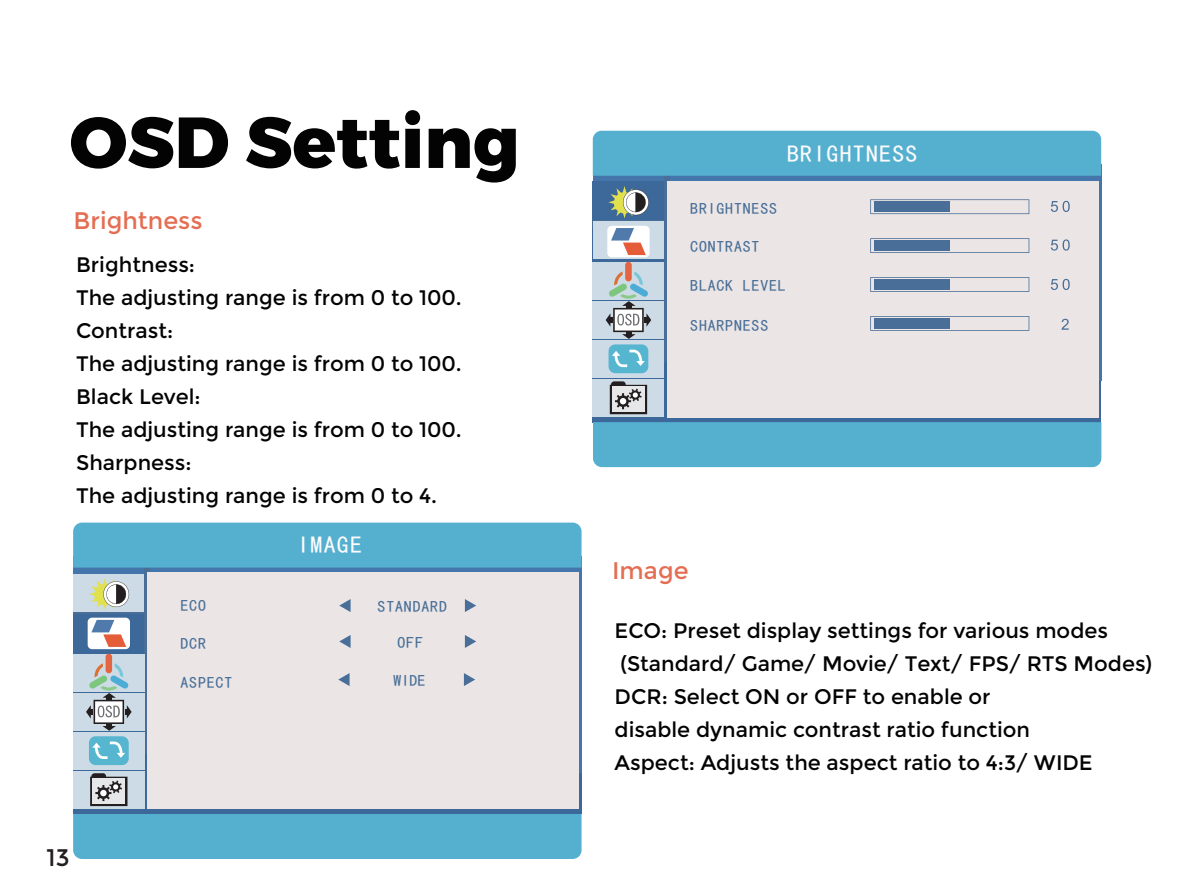
<style>
.page{position:relative;width:1191px;height:893px;background:#fff}
.page>*{position:absolute;margin:0;border:0;box-sizing:border-box;transform-origin:0 0}
.t1{font:800 72px "Montserrat";color:#030303}
.t2{font:24px "Montserrat";color:#e46e53}
.t3{font:24px "Sim Hei";letter-spacing:.05em;color:#fbfbfc}
.t4{font:24px "Montserrat";color:#231f20}
.t5{font:21px/33px "Montserrat";color:#030303}
.t6{font:15.9px "Sim Hei";letter-spacing:.05em;color:#496f98}
</style>
<div class="page">
<svg style="left:73px;top:556px;width:509px;height:23px;background:#5f87b4"></svg>
<svg style="left:73px;top:612px;width:72px;height:3px"></svg>
<div style="left:74px;top:574px;width:71px;height:38px;background:#cddbe6"></div>
<div style="left:73px;top:615px;width:508px;height:199px;background:#3c689a"></div>
<div style="left:576px;top:573px;width:6px;height:199px;background:#4475ab"></div>
<div style="left:145px;top:554px;width:5px;height:199px;background:#496f98"></div>
<div style="left:73px;top:654px;width:71px;height:37px;background:#cddbe6"></div>
<div style="left:73px;top:693px;width:71px;height:38px;background:#cddbe6"></div>
<div style="left:73px;top:732px;width:71px;height:38px;background:#cddbe6"></div>
<div style="left:73px;top:771px;width:71px;height:38px;background:#cddbe6"></div>
<div style="left:147px;top:573px;width:432px;height:236px;background:#ebe5e5"></div>
<div style="left:73px;top:523px;width:508px;height:45px;background:#55b0d0"></div>
<div style="left:73px;top:814px;width:508px;height:45px;background:#55b0d0"></div>
<svg style="left:89px;top:578px;width:40px;height:32px"></svg>
<div style="left:88px;top:618px;width:42px;height:31px;background:#fff;border-radius:4px"></div>
<svg style="left:91px;top:620px;width:35px;height:27px"></svg>
<div style="left:106px;top:654px;width:6px;height:19px;background:#e36542;border-radius:3px"></div>
<svg style="left:86px;top:663px;width:46px;height:68px"></svg>
<div style="left:89px;top:736px;width:40px;height:29px;background:#56b5cf;border-radius:7px"></div>
<svg style="left:92px;top:741px;width:33px;height:18px"></svg>
<svg style="left:90px;top:773px;width:37px;height:33px"></svg>
<svg style="left:339px;top:599px;width:11px;height:13px"></svg>
<svg style="left:465px;top:599px;width:11px;height:13px"></svg>
<svg style="left:339px;top:635px;width:11px;height:13px"></svg>
<svg style="left:465px;top:635px;width:11px;height:13px"></svg>
<svg style="left:338px;top:673px;width:11px;height:13px"></svg>
<svg style="left:464px;top:673px;width:11px;height:13px"></svg>
<div style="left:593px;top:164px;width:508px;height:24px;background:#4475ab"></div>
<div style="left:593px;top:181px;width:508px;height:241px;background:#3c689a"></div>
<div style="left:593px;top:221px;width:71px;height:38px;background:#cddbe6"></div>
<svg style="left:1098px;top:181px;width:3px;height:199px"></svg>
<div style="left:664px;top:163px;width:5px;height:199px;background:#496f98"></div>
<div style="left:593px;top:262px;width:71px;height:38px;background:#cddbe6"></div>
<div style="left:593px;top:301px;width:71px;height:38px;background:#cddbe6"></div>
<div style="left:593px;top:340px;width:71px;height:38px;background:#cddbe6"></div>
<div style="left:593px;top:379px;width:71px;height:38px;background:#cddbe6"></div>
<div style="left:667px;top:181px;width:431px;height:236px;background:#ebe5e5"></div>
<div style="left:593px;top:131px;width:508px;height:45px;background:#55b0d0"></div>
<div style="left:593px;top:422px;width:508px;height:45px;background:#55b0d0"></div>
<svg style="left:608px;top:186px;width:41px;height:32px"></svg>
<div style="left:607px;top:226px;width:42px;height:31px;background:#fff;border-radius:4px"></div>
<svg style="left:611px;top:228px;width:35px;height:27px"></svg>
<div style="left:625px;top:262px;width:6px;height:19px;background:#e36542;border-radius:3px"></div>
<svg style="left:605px;top:271px;width:46px;height:68px"></svg>
<div style="left:608px;top:344px;width:40px;height:29px;background:#56b5cf;border-radius:7px"></div>
<svg style="left:612px;top:350px;width:33px;height:17px"></svg>
<svg style="left:610px;top:381px;width:37px;height:33px"></svg>
<svg style="left:870px;top:316px;width:159px;height:15px"></svg>
<div style="left:874px;top:318px;width:75px;height:10px;background:#496f98"></div>
<svg style="left:870px;top:277px;width:159px;height:15px"></svg>
<div style="left:874px;top:279px;width:75px;height:11px;background:#496f98"></div>
<svg style="left:870px;top:238px;width:159px;height:15px"></svg>
<div style="left:874px;top:241px;width:75px;height:10px;background:#496f98"></div>
<svg style="left:870px;top:199px;width:159px;height:15px"></svg>
<div style="left:874px;top:202px;width:75px;height:10px;background:#496f98"></div>
<svg style="left:1050px;top:201px;width:19px;height:11px"></svg>
<svg style="left:1050px;top:239px;width:19px;height:12px"></svg>
<svg style="left:1050px;top:279px;width:19px;height:11px"></svg>
<svg style="left:1061px;top:319px;width:7px;height:11px"></svg>
<h1 class="t1" style="left:70px;top:98px;width:452px">OSD Setting</h1>
<p class="t2" style="left:74px;top:207px;width:130px">Brightness</p>
<p class="t5" style="left:76px;top:249px;width:387px">Brightness:<br>The adjusting range is from 0 to 100.<br>Contrast:<br>The adjusting range is from 0 to 100.<br>Black Level:<br>The adjusting range is from 0 to 100.<br>Sharpness:<br>The adjusting range is from 0 to 4.</p>
<p class="t3" style="left:297px;top:533px;width:66px">IMAGE</p>
<p class="t4" style="left:47px;top:844px;width:25px">13</p>
<p class="t6" style="left:180px;top:597px;width:27px">ECO</p>
<p class="t6" style="left:377px;top:598px;width:71px">STANDARD</p>
<p class="t6" style="left:180px;top:635px;width:27px">DCR</p>
<p class="t6" style="left:180px;top:674px;width:53px">ASPECT</p>
<p class="t6" style="left:397px;top:634px;width:27px">OFF</p>
<p class="t6" style="left:393px;top:672px;width:33px">WIDE</p>
<p class="t3" style="left:787px;top:141px;width:132px">BRIGHTNESS</p>
<p class="t6" style="left:690px;top:200px;width:88px">BRIGHTNESS</p>
<p class="t6" style="left:690px;top:238px;width:71px">CONTRAST</p>
<p class="t6" style="left:690px;top:277px;width:97px">BLACK LEVEL</p>
<p class="t6" style="left:690px;top:317px;width:80px">SHARPNESS</p>
<p class="t2" style="left:612px;top:557px;width:78px">Image</p>
<p class="t5" style="left:614px;top:614px;width:539px">ECO: Preset display settings for various modes (Standard/ Game/ Movie/ Text/ FPS/ RTS Modes)<br>DCR: Select ON or OFF to enable or<br>disable dynamic contrast ratio function<br>Aspect: Adjusts the aspect ratio to 4:3/ WIDE</p>
</div>
